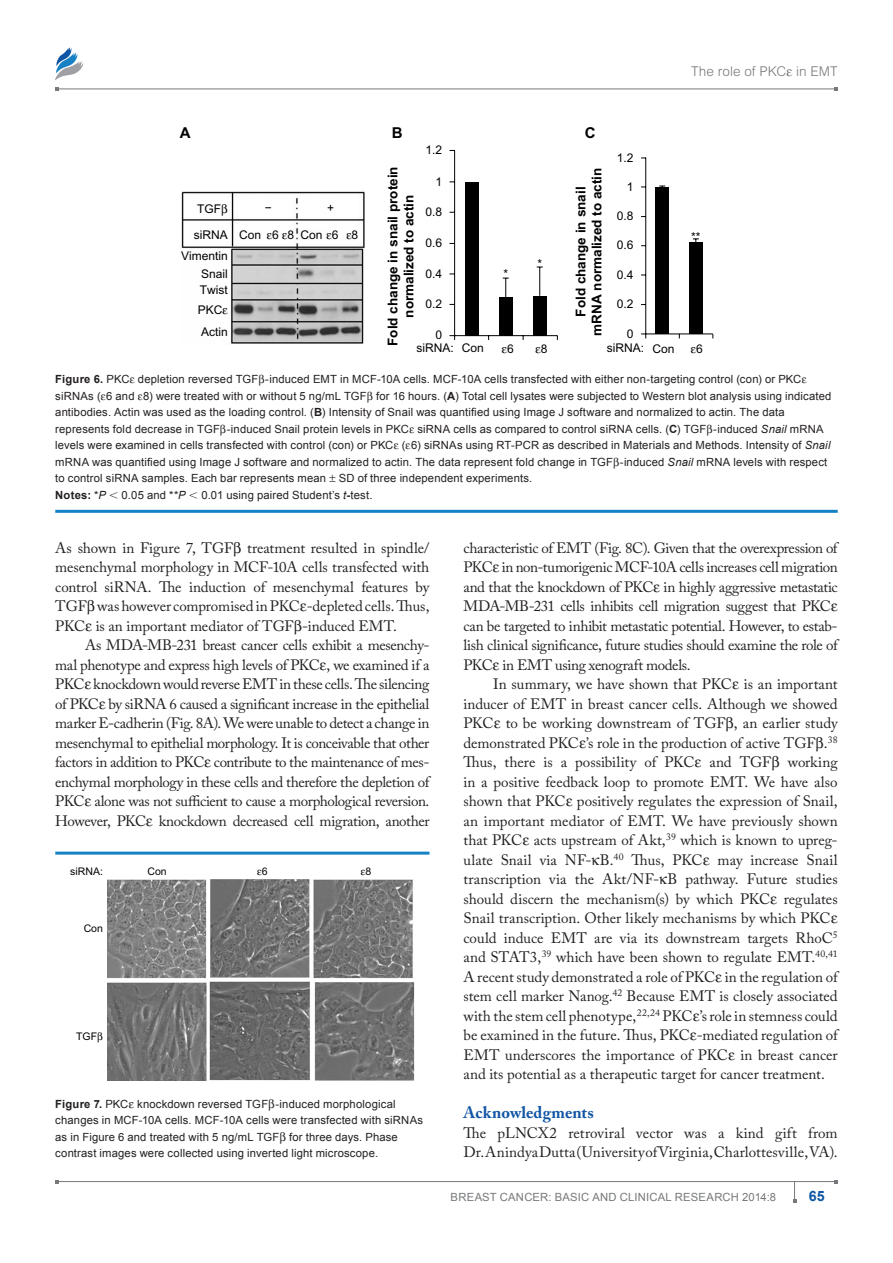
<style>
.page{position:relative;width:893px;height:1263px;background:#fff}
.page>*{position:absolute;margin:0;border:0;box-sizing:border-box;transform-origin:0 0}
.t1{font:700 16.5px "Adobe Caslon Pro";letter-spacing:.01em;color:#1055a4}
.Tx{font:15px/19.5px "Adobe Caslon Pro";letter-spacing:-.005em;color:#231f20;text-align:justify}
.Tx-2{font:15px/19.5px "Adobe Caslon Pro";letter-spacing:-.025em;color:#231f20}
.TxF{font:15px/19.5px "Adobe Caslon Pro";letter-spacing:.01em;color:#231f20}
.t2{font:700 15px "Arial";color:#000}
.t3{font:700 14.25px "Arial";color:#1055a4}
.t4{font:700 13.5px/16.2px "Arial";color:#000;text-align:center}
.t5{font:300 13.5px "Arial MT Std";letter-spacing:.005em;color:#76787b}
.t6{font:12px/16.4px "Arial";color:#000}
.FigC{font:11.25px/16.5px "Arial";letter-spacing:.015em;color:#231f20}
.t7{font:11.25px "Arial";letter-spacing:.015em;color:#76787b}
.t8{font:10.5px "Arial";color:#000}
.s1{font-weight:700}
.s2{font-style:italic}
.s3{font-family:"Mathematical Pi One"}
</style>
<div class="page">
<hr style="left:57px;top:89px;width:779px;height:1px;background:#76787b">
<hr style="left:57px;top:1181px;width:779px;height:1px;background:#76787b">
<img style="left:55px;top:47px;width:29px;height:33px">
<svg style="left:793px;top:1182px;width:3px;height:20px"></svg>
<hr style="left:55px;top:510px;width:783px;height:3px;background:#1582c5">
<svg style="left:641px;top:157px;width:72px;height:182px"></svg>
<img style="left:181px;top:191px;width:184px;height:153px">
<hr style="left:55px;top:852px;width:374px;height:3px;background:#1582c5">
<img style="left:107px;top:880px;width:307px;height:200px">
<svg style="left:222px;top:203px;width:5px;height:12px"></svg>
<svg style="left:223px;top:308px;width:5px;height:7px"></svg>
<svg style="left:449px;top:150px;width:109px;height:190px"></svg>
<svg style="left:267px;top:233px;width:5px;height:7px"></svg>
<svg style="left:282px;top:233px;width:5px;height:7px"></svg>
<svg style="left:327px;top:233px;width:5px;height:7px"></svg>
<svg style="left:346px;top:233px;width:5px;height:7px"></svg>
<p class="t2" style="left:180px;top:124px;width:12px">A</p>
<p class="t2" style="left:392px;top:124px;width:12px">B</p>
<p class="t2" style="left:585px;top:124px;width:12px">C</p>
<p class="t6" style="left:425px;top:142px;width:18px">1.2</p>
<p class="t6" style="left:617px;top:150px;width:18px">1.2</p>
<p class="t5" style="left:691px;top:64px;width:148px">The role of PKC in EMT</p>
<p class="t6" style="left:197px;top:200px;width:25px">TGF</p>
<p class="t6" style="left:194px;top:227px;width:35px">siRNA</p>
<p class="t6" style="left:181px;top:248px;width:48px">Vimentin</p>
<p class="t6" style="left:200px;top:266px;width:29px">Snail<br>Twist</p>
<p class="t6" style="left:198px;top:302px;width:26px">PKC</p>
<p class="t6" style="left:201px;top:324px;width:28px">Actin</p>
<p class="t6" style="left:265px;top:200px;width:9px">−</p>
<p class="t6" style="left:327px;top:200px;width:9px">+</p>
<p class="t6" style="left:239px;top:227px;width:121px">Con 6 8Con 6 8</p>
<p class="t4" style="left:385px;top:346px;width:181px;rotate:-90deg">Fold change in snail protein normalized to actin</p>
<p class="t4" style="left:573px;top:336px;width:170px;rotate:-90deg">Fold change in snail mRNA normalized to actin</p>
<p class="t6" style="left:435px;top:173px;width:8px">1</p>
<p class="t6" style="left:627px;top:178px;width:8px">1</p>
<p class="t6" style="left:425px;top:204px;width:18px">0.8</p>
<p class="t6" style="left:617px;top:208px;width:18px">0.8</p>
<p class="t6" style="left:691px;top:229px;width:11px">**</p>
<p class="t6" style="left:425px;top:235px;width:18px">0.6</p>
<p class="t6" style="left:617px;top:237px;width:18px">0.6</p>
<p class="t6" style="left:537px;top:255px;width:6px">*</p>
<p class="t6" style="left:503px;top:265px;width:6px">*</p>
<p class="t6" style="left:425px;top:265px;width:18px">0.4</p>
<p class="t6" style="left:617px;top:266px;width:18px">0.4</p>
<p class="t6" style="left:425px;top:296px;width:18px">0.2</p>
<p class="t6" style="left:617px;top:296px;width:18px">0.2</p>
<p class="t6" style="left:627px;top:325px;width:8px">0</p>
<p class="t6" style="left:435px;top:327px;width:8px">0</p>
<p class="t6" style="left:416px;top:340px;width:69px">siRNA: Con</p>
<p class="t6" style="left:507px;top:341px;width:8px">6</p>
<p class="t6" style="left:541px;top:340px;width:8px">8</p>
<p class="t6" style="left:652px;top:340px;width:24px">Con</p>
<p class="t6" style="left:696px;top:341px;width:8px">6</p>
<p class="t6" style="left:607px;top:340px;width:39px">siRNA:</p>
<p class="FigC" style="left:55px;top:371px;width:778px"><span class="s1">Figure 6.</span> PKC depletion reversed TGF -induced EMT in MCF-10A cells. MCF-10A cells transfected with either non-targeting control (con) or PKC siRNAs ( 6 and 8) were treated with or without 5 ng/mL TGF for 16 hours. (<span class="s1">A</span>) Total cell lysates were subjected to Western blot analysis using indicated antibodies. Actin was used as the loading control. (<span class="s1">B</span>) Intensity of Snail was quantified using Image J software and normalized to actin. The data represents fold decrease in TGF -induced Snail protein levels in PKC siRNA cells as compared to control siRNA cells. (<span class="s1">C</span>) TGF -induced <span class="s2">Snail</span> mRNA levels were examined in cells transfected with control (con) or PKC ( 6) siRNAs using RT-PCR as described in Materials and Methods. Intensity of <span class="s2">Snail </span>mRNA was quantified using Image J software and normalized to actin. The data represent fold change in TGF -induced <span class="s2">Snail</span> mRNA levels with respect to control siRNA samples. Each bar represents mean SD of three independent experiments.</p>
<p class="FigC" style="left:55px;top:486px;width:319px"><span class="s1">Notes:</span> *<span class="s2">P</span> <span class="s3">,</span> 0.05 and **<span class="s2">P</span> <span class="s3">,</span> 0.01 using paired Student’s <span class="s2">t</span><span class="s1">-</span>test.</p>
<p class="Tx" style="left:55px;top:538px;width:376px">As shown in Figure 7, TGF treatment resulted in spindle/ mesenchymal morphology in MCF-10A cells transfected with control siRNA. The induction of mesenchymal features by TGF was however compromised in PKC -depleted cells. Thus, PKC is an important mediator of TGF -induced EMT.</p>
<p class="Tx" style="left:55px;top:635px;width:376px;text-indent:30px">As MDA-MB-231 breast cancer cells exhibit a mesenchy&shy;mal phenotype and express high levels of PKC , we examined if a PKC knockdown would reverse EMT in these cells. The silencing of PKC by siRNA 6 caused a significant increase in the epithelial marker E-cadherin (Fig. 8A). We were unable to detect a change in mesenchymal to epithelial morphology. It is conceivable that other factors in addition to PKC contribute to the maintenance of mes&shy;enchymal morphology in these cells and therefore the depletion of PKC alone was not sufficient to cause a morphological reversion.<br>However, PKC knockdown decreased cell migration, another</p>
<p class="t8" style="left:70px;top:865px;width:34px">siRNA:</p>
<p class="t8" style="left:84px;top:923px;width:21px">Con</p>
<p class="t8" style="left:76px;top:1030px;width:22px">TGF</p>
<p class="t8" style="left:147px;top:865px;width:21px">Con</p>
<p class="t8" style="left:262px;top:865px;width:7px">6</p>
<p class="t8" style="left:365px;top:865px;width:7px">8</p>
<p class="FigC" style="left:55px;top:1096px;width:369px"><span class="s1">Figure 7.</span> PKC knockdown reversed TGF -induced morphological changes in MCF-10A cells. MCF-10A cells were transfected with siRNAs as in Figure 6 and treated with 5 ng/mL TGF for three days. Phase contrast images were collected using inverted light microscope.</p>
<p class="Tx-2" style="left:463px;top:538px;width:376px">characteristic of EMT (Fig. 8C). Given that the overexpression of PKC in non-tumorigenic MCF-10A cells increases cell migration and that the knockdown of PKC in highly aggressive metastatic MDA-MB-231 cells inhibits cell migration suggest that PKC can be targeted to inhibit metastatic potential. However, to estab&shy;lish clinical significance, future studies should examine the role of PKC in EMT using xenograft models.</p>
<p class="Tx" style="left:463px;top:674px;width:376px;text-align:left;text-indent:30px">In summary, we have shown that PKC is an important inducer of EMT in breast cancer cells. Although we showed PKC to be working downstream of TGF , an earlier study demonstrated PKC ’s role in the production of active TGF .<sup>38<br></sup>Thus, there is a possibility of PKC and TGF working in a positive feedback loop to promote EMT. We have also shown that PKC positively regulates the expression of Snail, an important mediator of EMT. We have previously shown that PKC acts upstream of Akt,<sup>39</sup> which is known to upreg&shy;ulate Snail via NF- B.<sup>40</sup> Thus, PKC may increase Snail transcription via the Akt/NF- B pathway. Future studies should discern the mechanism(s) by which PKC regulates Snail transcription. Other likely mechanisms by which PKC could induce EMT are via its downstream targets RhoC<sup>5 </sup>and STAT3,<sup>39</sup> which have been shown to regulate EMT.<sup>40,41<br></sup>A recent study demonstrated a role of PKC in the regulation of stem cell marker Nanog.<sup>42</sup> Because EMT is closely associated with the stem cell phenotype,<sup>22,24</sup> PKC ’s role in stemness could be examined in the future. Thus, PKC -mediated regulation of EMT underscores the importance of PKC in breast cancer and its potential as a therapeutic target for cancer treatment.</p>
<h1 class="t1" style="left:463px;top:1103px;width:132px">Acknowledgments</h1>
<p class="TxF" style="left:463px;top:1123px;width:376px">The pLNCX2 retroviral vector was a kind gift from<br>Dr. Anindya Dutta (University of Virginia, Charlottesville, VA).</p>
<p class="t7" style="left:451px;top:1189px;width:327px">Breast Cancer: Basic and Clinical Research 2014:8</p>
<p class="t3" style="left:809px;top:1186px;width:18px">65</p>
</div>
